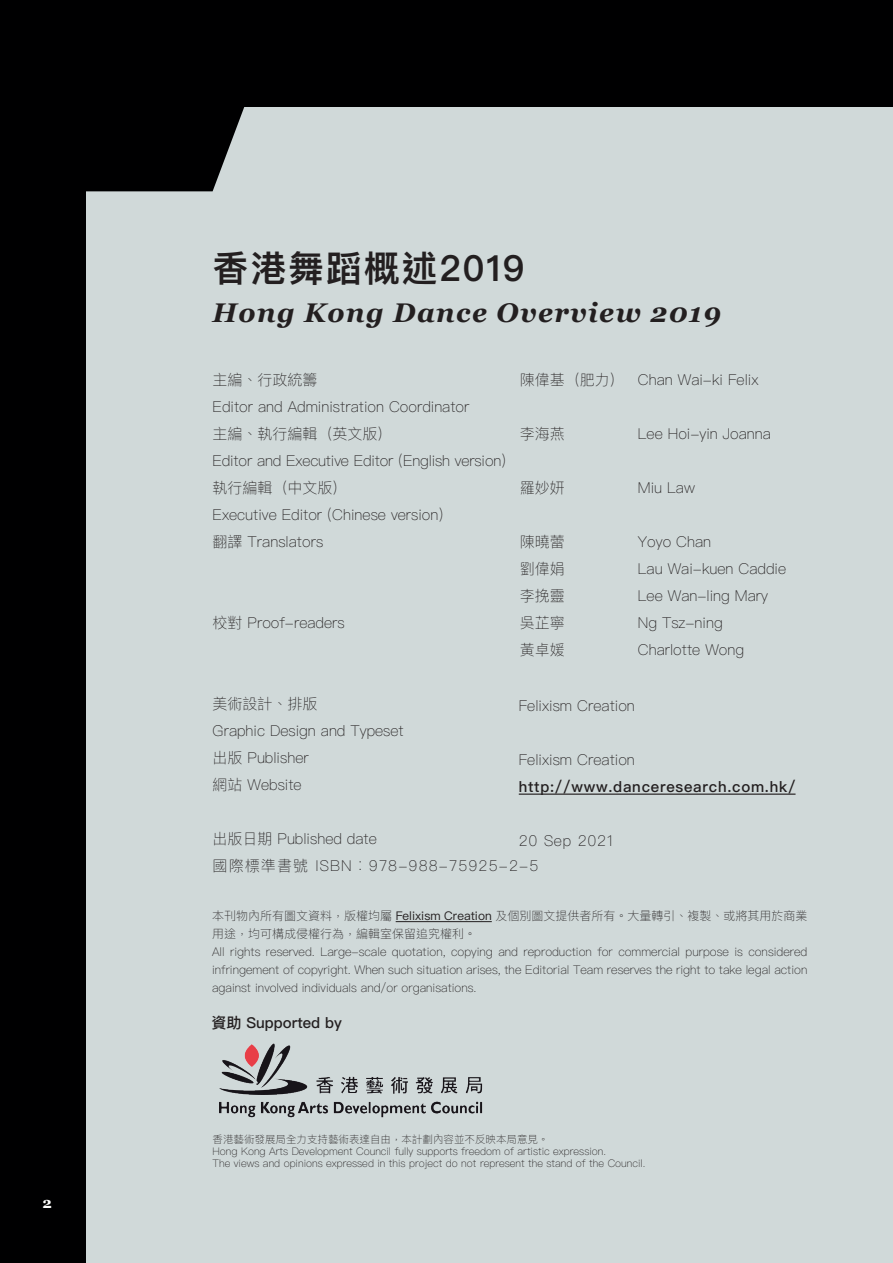
<style>
.page{position:relative;width:893px;height:1263px;background:#fff}
.page>*{position:absolute;margin:0;border:0;box-sizing:border-box;transform-origin:0 0}
.t1{font:600 36px "Ping Fang HK";letter-spacing:.05em;color:#231f20}
.t2{font:italic 700 27px "Georgia";letter-spacing:.05em;color:#231f20}
.t3{font:100 15px/27px "Ping Fang HK";color:#231f20}
.t4{font:100 15px/27px "Ping Fang HK";letter-spacing:.075em;color:#231f20}
.t5{font:500 15px "Ping Fang HK";letter-spacing:.05em;color:#231f20}
.t6{font:500 15px "Ping Fang HK";color:#231f20}
.t7{font:100 15px "Ping Fang HK";letter-spacing:.05em;color:#231f20}
.t8{font:700 15px "Georgia";color:#fff}
.t9{font:100 12px/18px "Ping Fang HK";color:#231f20}
.t10{font:100 10.5px/12px "Ping Fang HK";color:#231f20}
.s1{font-weight:400}
</style>
<div class="page">
<div style="left:0;top:85px;width:893px;height:1178px;background:#d0d9d9"></div>
<div style="left:0;top:0;width:85px;height:1263px;background:#000001"></div>
<div style="left:6px;top:0;width:887px;height:106px;background:#000001"></div>
<hr style="left:519px;top:793px;width:276px;height:2px;background:#231f20">
<hr style="left:396px;top:921px;width:96px;height:1px;background:#231f20">
<img style="left:219px;top:1043px;width:264px;height:75px">
<svg style="left:85px;top:106px;width:159px;height:85px;background:#121314"></svg>
<p class="t8" style="left:43px;top:1192px;width:11px">2</p>
<h1 class="t1" style="left:213px;top:246px;width:313px">香港舞蹈概述2019</h1>
<h2 class="t2" style="left:213px;top:292px;width:510px">Hong Kong Dance Overview 2019</h2>
<p class="t3" style="left:213px;top:366px;width:295px">主編、行政統籌<br>Editor and Administration Coordinator<br>主編、執行編輯（英文版）<br>Editor and Executive Editor (English version)執行編輯（中文版）<br>Executive Editor (Chinese version)<br>翻譯 Translators</p>
<p class="t3" style="left:213px;top:609px;width:134px">校對 Proof-readers</p>
<p class="t3" style="left:520px;top:366px;width:106px">陳偉基（肥力）</p>
<p class="t3" style="left:520px;top:420px;width:46px">李海燕</p>
<p class="t3" style="left:520px;top:474px;width:46px">羅妙妍</p>
<p class="t3" style="left:520px;top:528px;width:46px;text-align:justify">陳曉蕾劉偉娟李挽靈吳芷寧黃卓媛</p>
<p class="t3" style="left:638px;top:366px;width:122px">Chan Wai-ki Felix</p>
<p class="t3" style="left:638px;top:420px;width:135px">Lee Hoi-yin Joanna</p>
<p class="t3" style="left:638px;top:474px;width:59px">Miu Law</p>
<p class="t3" style="left:638px;top:528px;width:150px">Yoyo Chan<br>Lau Wai-kuen Caddie<br>Lee Wan-ling Mary<br>Ng Tsz-ning<br>Charlotte Wong</p>
<p class="t3" style="left:213px;top:690px;width:193px">美術設計、排版<br>Graphic Design and Typeset出版 Publisher<br>網站 Website</p>
<p class="t3" style="left:519px;top:692px;width:118px">Felixism Creation</p>
<p class="t3" style="left:519px;top:746px;width:118px">Felixism Creation</p>
<p class="t5" style="left:519px;top:777px;width:278px">http://www.danceresearch.com.hk/</p>
<p class="t7" style="left:519px;top:831px;width:96px">20 Sep 2021</p>
<p class="t4" style="left:213px;top:825px;width:327px">出版日期 Published date<br>國際標準書號 ISBN︰978-988-75925-2-5</p>
<p class="t9" style="left:212px;top:906px;width:597px">本刊物內所有圖文資料，版權均屬 <span class="s1">Felixism Creation</span> 及個別圖文提供者所有。大量轉引、複製、或將其用於商業用途，均可構成侵權行為，編輯室保留追究權利。<br>All rights reserved. Large-scale quotation, copying and reproduction for commercial purpose is considered infringement of copyright. When such situation arises, the Editorial Team reserves the right to take legal action against involved individuals and/or organisations.</p>
<p class="t6" style="left:212px;top:1013px;width:132px">資助 Supported by</p>
<p class="t10" style="left:213px;top:1133px;width:434px">香港藝術發展局全力支持藝術表達自由，本計劃內容並不反映本局意見。<br>Hong Kong Arts Development Council fully supports freedom of artistic expression.<br>The views and opinions expressed in this project do not represent the stand of the Council.</p>
</div>
